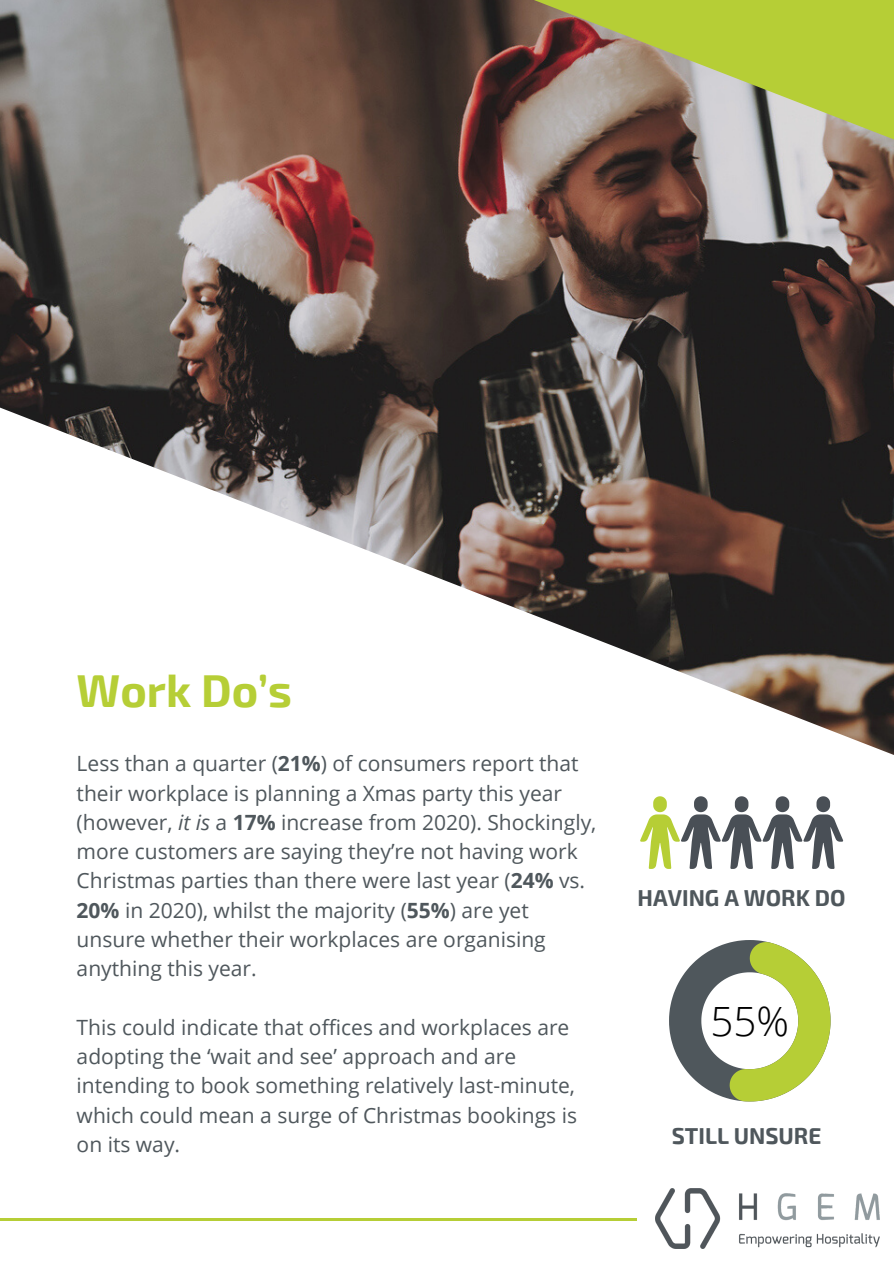
<style>
.page{position:relative;width:894px;height:1264px;background:#fff}
.page>*{position:absolute;margin:0;border:0;box-sizing:border-box;transform-origin:0 0}
.t1{font:700 45px "Exo 2";color:#b6ce36}
.t2{font:300 40.35px "Open Sans";color:#000}
.t3{font:700 22.5px "Exo 2";color:#4f575c}
.t4{font:21px/29.2px "Open Sans";color:#4f575c}
.s1{font-weight:700}
.s2{font-style:italic}
</style>
<div class="page">
<img style="left:0;top:0;width:893px;height:382px">
<svg style="left:0;top:382px;width:893px;height:373px"></svg>
<svg style="left:431px;top:0;width:462px;height:204px;background:#90865a"></svg>
<hr style="left:0;top:1218px;width:636px;height:2px;background:#b6ce36">
<img style="left:655px;top:1188px;width:224px;height:60px">
<svg style="left:669px;top:940px;width:161px;height:161px"></svg>
<svg style="left:640px;top:796px;width:202px;height:73px"></svg>
<p class="t1" style="left:77px;top:661px;width:216px">Work Do’s</p>
<p class="t4" style="left:77px;top:748px;width:521px">Less than a quarter (<span class="s1">21%</span>) of consumers report that their workplace is planning a Xmas party this year (however, <span class="s2">it is</span> a <span class="s1">17%</span> increase from 2020). Shockingly, more customers are saying they’re not having work Christmas parties than there were last year (<span class="s1">24%</span> vs.<br><span class="s1">20%</span> in 2020), whilst the majority (<span class="s1">55%</span>) are yet unsure whether their workplaces are organising anything this year.</p>
<p class="t4" style="left:77px;top:1012px;width:502px">This could indicate that offices and workplaces are adopting the ‘wait and see’ approach and are intending to book something relatively last-minute, which could mean a surge of Christmas bookings is on its way.</p>
<p class="t3" style="left:637px;top:883px;width:209px">HAVING A WORK DO</p>
<p class="t2" style="left:710px;top:993px;width:80px">55%</p>
<p class="t3" style="left:671px;top:1120px;width:151px">STILL UNSURE</p>
</div>
